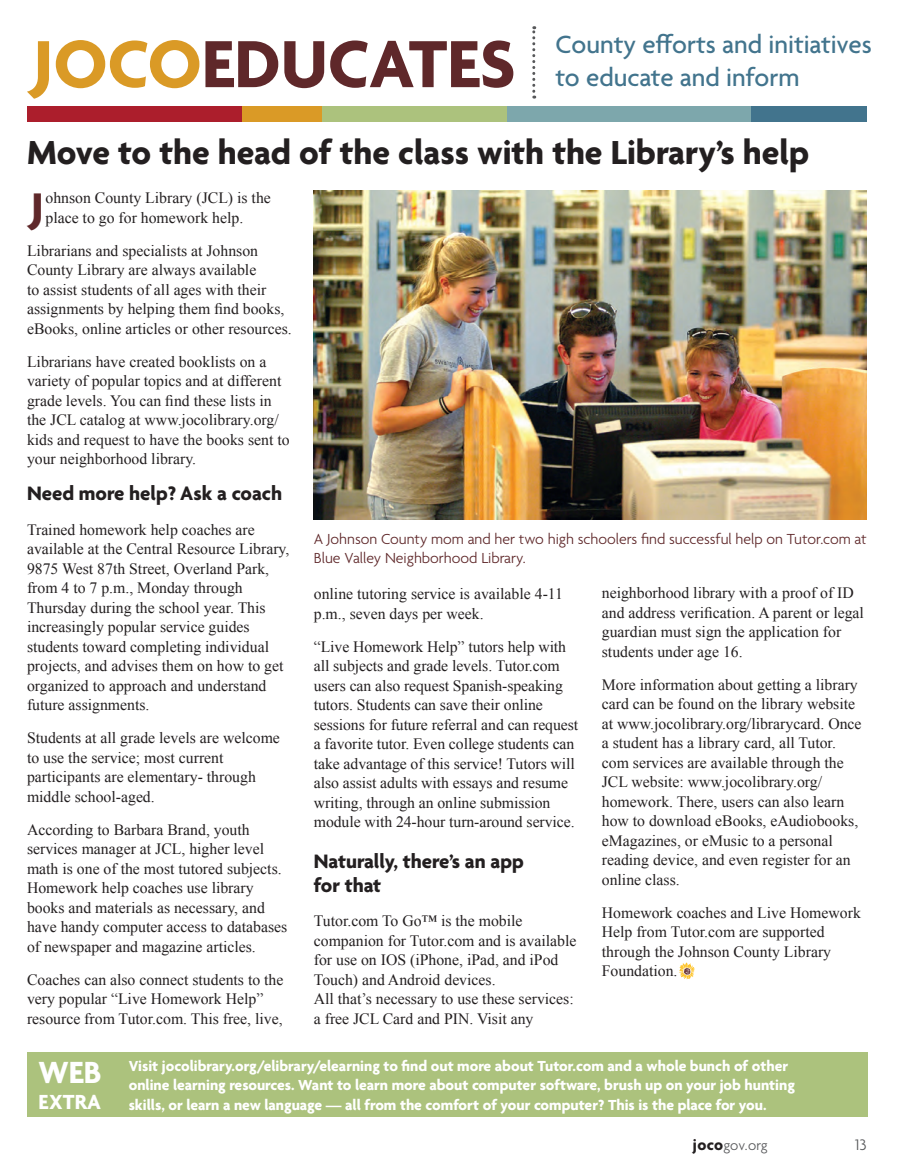
<style>
.page{position:relative;width:905px;height:1175px;background:#fff}
.page>*{position:absolute;margin:0;border:0;box-sizing:border-box;transform-origin:0 0}
.t1{font:700 72px "Agenda";color:#5f282a}
.t2{font:700 46.35px "Agenda";color:#5f282a}
.t3{font:700 36px "Agenda";color:#231f20}
.t4{font:700 33px "Agenda";color:#fff}
.t5{font:500 27px/32.4px "Agenda";color:#42748d}
.t6{font:700 22.05px "Agenda";color:#fff}
.t7{font:700 21px/24px "Agenda";color:#231f20}
.t8{font:300 16.5px "Agenda";color:#57585a}
.t9{font:15.75px/19.5px "Times New Roman";color:#231f20}
.t10{font:700 15.75px/19.2px "Agenda";color:#fff}
.t11{font:300 15.75px/19.5px "Agenda";color:#5f282a}
.t12{font:300 14.85px "Agenda";letter-spacing:.005em;color:#57585a}
.s1{color:#da9a26}
.s2{font-weight:700;font-size:16.5px;color:#231f20}
</style>
<div class="page">
<div style="left:27px;top:1052px;width:840px;height:64px;background:#acc27d"></div>
<svg style="left:532px;top:26px;width:3px;height:73px"></svg>
<div style="left:27px;top:106px;width:216px;height:15px;background:#ac1e2c"></div>
<div style="left:243px;top:106px;width:79px;height:15px;background:#da9a26"></div>
<div style="left:322px;top:106px;width:184px;height:15px;background:#acc27d"></div>
<div style="left:506px;top:106px;width:245px;height:15px;background:#7da7ac"></div>
<div style="left:751px;top:106px;width:116px;height:15px;background:#42748d"></div>
<img style="left:314px;top:191px;width:552px;height:328px">
<svg style="left:679px;top:962px;width:16px;height:17px"></svg>
<h1 class="t1" style="left:33px;top:25px;width:484px"><span class="s1">JOCO</span>EDUCATES</h1>
<h3 class="t5" style="left:555px;top:30px;width:318px">County efforts and initiatives to educate and inform</h3>
<h3 class="t3" style="left:27px;top:133px;width:783px">Move to the head of the class with the Library’s help</h3>
<h2 class="t2" style="left:31px;top:183px;width:15px">J</h2>
<p class="t9" style="left:45px;top:188px;width:227px">ohnson County Library (JCL) is the place to go for homework help.</p>
<p class="t9" style="left:27px;top:240px;width:266px">Librarians and specialists at Johnson County Library are always available<br>to assist students of all ages with their assignments by helping them find books, eBooks, online articles or other resources.</p>
<p class="t9" style="left:27px;top:351px;width:264px">Librarians have created booklists on a variety of popular topics and at different grade levels. You can find these lists in the JCL catalog at www.jocolibrary.org/ kids and request to have the books sent to your neighborhood library.</p>
<h3 class="t7" style="left:27px;top:483px;width:256px">Need more help? Ask a coach</h3>
<p class="t9" style="left:27px;top:519px;width:264px">Trained homework help coaches are available at the Central Resource Library, 9875 West 87th Street, Overland Park, from 4 to 7 p.m., Monday through Thursday during the school year. This increasingly popular service guides students toward completing individual projects, and advises them on how to get organized to approach and understand future assignments.</p>
<p class="t9" style="left:27px;top:728px;width:254px">Students at all grade levels are welcome to use the service; most current participants are elementary- through middle school-aged.</p>
<p class="t9" style="left:27px;top:819px;width:262px">According to Barbara Brand, youth services manager at JCL, higher level math is one of the most tutored subjects.<br>Homework help coaches use library books and materials as necessary, and have handy computer access to databases of newspaper and magazine articles.</p>
<p class="t9" style="left:27px;top:969px;width:258px">Coaches can also connect students to the very popular “Live Homework Help” resource from Tutor.com. This free, live,</p>
<p class="t11" style="left:314px;top:530px;width:554px">A Johnson County mom and her two high schoolers find successful help on Tutor.com at<br>Blue Valley Neighborhood Library.</p>
<p class="t9" style="left:314px;top:584px;width:251px">online tutoring service is available 4-11 p.m., seven days per week.</p>
<p class="t9" style="left:314px;top:636px;width:266px">“Live Homework Help” tutors help with all subjects and grade levels. Tutor.com users can also request Spanish-speaking tutors. Students can save their online sessions for future referral and can request a favorite tutor. Even college students can take advantage of this service! Tutors will also assist adults with essays and resume writing, through an online submission module with 24-hour turn-around service.</p>
<h3 class="t7" style="left:314px;top:850px;width:211px">Naturally, there’s an app for that</h3>
<p class="t9" style="left:314px;top:911px;width:264px">Tutor.com To Go™ is the mobile companion for Tutor.com and is available for use on IOS (iPhone, iPad, and iPod Touch) and Android devices.<br>All that’s necessary to use these services: a free JCL Card and PIN. Visit any</p>
<p class="t9" style="left:601px;top:582px;width:263px">neighborhood library with a proof of ID and address verification. A parent or legal guardian must sign the application for students under age 16.</p>
<p class="t9" style="left:601px;top:674px;width:261px">More information about getting a library card can be found on the library website at www.jocolibrary.org/librarycard. Once a student has a library card, all Tutor. com services are available through the JCL website: www.jocolibrary.org/ homework. There, users can also learn how to download eBooks, eAudiobooks, eMagazines, or eMusic to a personal reading device, and even register for an online class.</p>
<p class="t9" style="left:601px;top:902px;width:260px">Homework coaches and Live Homework<br>Help from Tutor.com are supported through the Johnson County Library<br>Foundation.</p>
<h3 class="t4" style="left:38px;top:1054px;width:65px">WEB</h3>
<h3 class="t6" style="left:38px;top:1090px;width:64px">EXTRA</h3>
<p class="t10" style="left:129px;top:1057px;width:667px">Visit jocolibrary.org/elibrary/elearning to find out more about Tutor.com and a whole bunch of other online learning resources. Want to learn more about computer software, brush up on your job hunting skills, or learn a new language — all from the comfort of your computer? This is the place for you.</p>
<p class="t12" style="left:693px;top:1137px;width:76px"><span class="s2">joco</span>gov.org</p>
<p class="t8" style="left:855px;top:1136px;width:13px">13</p>
</div>
